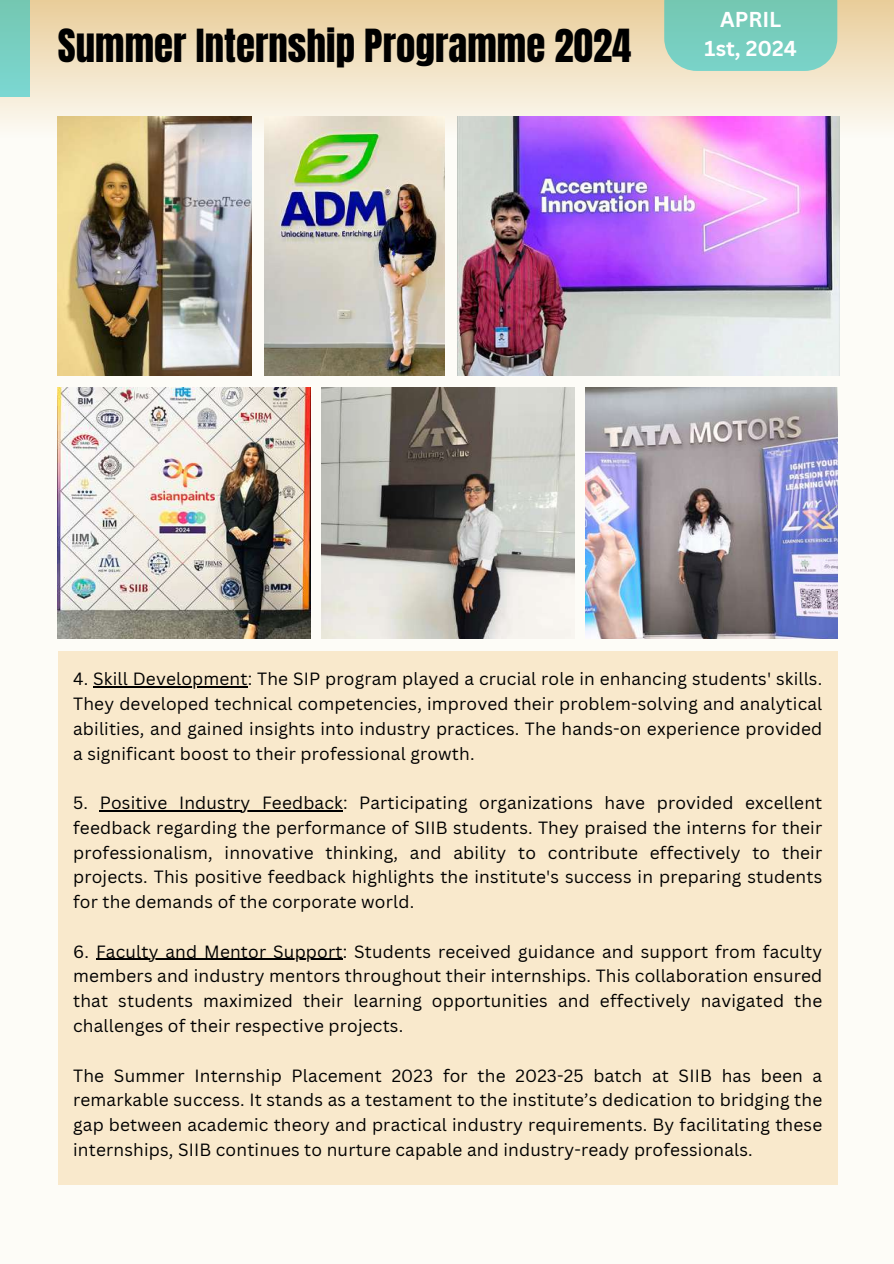
<style>
.page{position:relative;width:894px;height:1264px;background:#fff}
.page>*{position:absolute;margin:0;border:0;box-sizing:border-box;transform-origin:0 0}
.t1{font:38.85px "Anton";color:#000}
.t2{font:700 21px/29.2px "Canva Sans";color:#fff;text-align:center}
.t3{font:17.25px/24.8px "Canva Sans";letter-spacing:.01em;color:#000;text-align:justify}
</style>
<div class="page">
<div style="left:0;top:0;width:893px;height:1263px;background:#fdfcf7"></div>
<div style="left:58px;top:651px;width:779px;height:534px;background:#f9e9cc"></div>
<div style="left:1px;top:0;width:892px;height:162px;background:linear-gradient(to bottom,#eacf9c,#fcfdfe)"></div>
<div style="left:0;top:0;width:30px;height:97px;background:linear-gradient(to bottom,#74c7b1,#7bd7d2)"></div>
<svg style="left:664px;top:0;width:173px;height:71px"></svg>
<img style="left:58px;top:117px;width:193px;height:258px">
<img style="left:58px;top:388px;width:252px;height:250px">
<img style="left:457px;top:117px;width:381px;height:258px">
<img style="left:264px;top:117px;width:180px;height:258px">
<img style="left:322px;top:388px;width:252px;height:250px">
<img style="left:585px;top:388px;width:252px;height:250px">
<hr style="left:93px;top:686px;width:155px;height:1px;background:#000">
<hr style="left:100px;top:810px;width:243px;height:1px;background:#000">
<hr style="left:96px;top:958px;width:246px;height:2px;background:#000">
<h1 class="t1" style="left:58px;top:18px;width:575px">Summer Internship Programme 2024</h1>
<p class="t2" style="left:704px;top:4px;width:94px">APRIL<br>1st, 2024</p>
<p class="t3" style="left:73px;top:666px;width:750px">4. Skill Development: The SIP program played a crucial role in enhancing students' skills.<br>They developed technical competencies, improved their problem-solving and analytical abilities, and gained insights into industry practices. The hands-on experience provided a significant boost to their professional growth.</p>
<p class="t3" style="left:73px;top:790px;width:750px">5. Positive Industry Feedback: Participating organizations have provided excellent feedback regarding the performance of SIIB students. They praised the interns for their professionalism, innovative thinking, and ability to contribute effectively to their projects. This positive feedback highlights the institute's success in preparing students for the demands of the corporate world.</p>
<p class="t3" style="left:73px;top:938px;width:750px">6. Faculty and Mentor Support: Students received guidance and support from faculty members and industry mentors throughout their internships. This collaboration ensured that students maximized their learning opportunities and effectively navigated the challenges of their respective projects.</p>
<p class="t3" style="left:73px;top:1062px;width:750px">The Summer Internship Placement 2023 for the 2023-25 batch at SIIB has been a remarkable success. It stands as a testament to the institute’s dedication to bridging the gap between academic theory and practical industry requirements. By facilitating these internships, SIIB continues to nurture capable and industry-ready professionals.</p>
</div>
